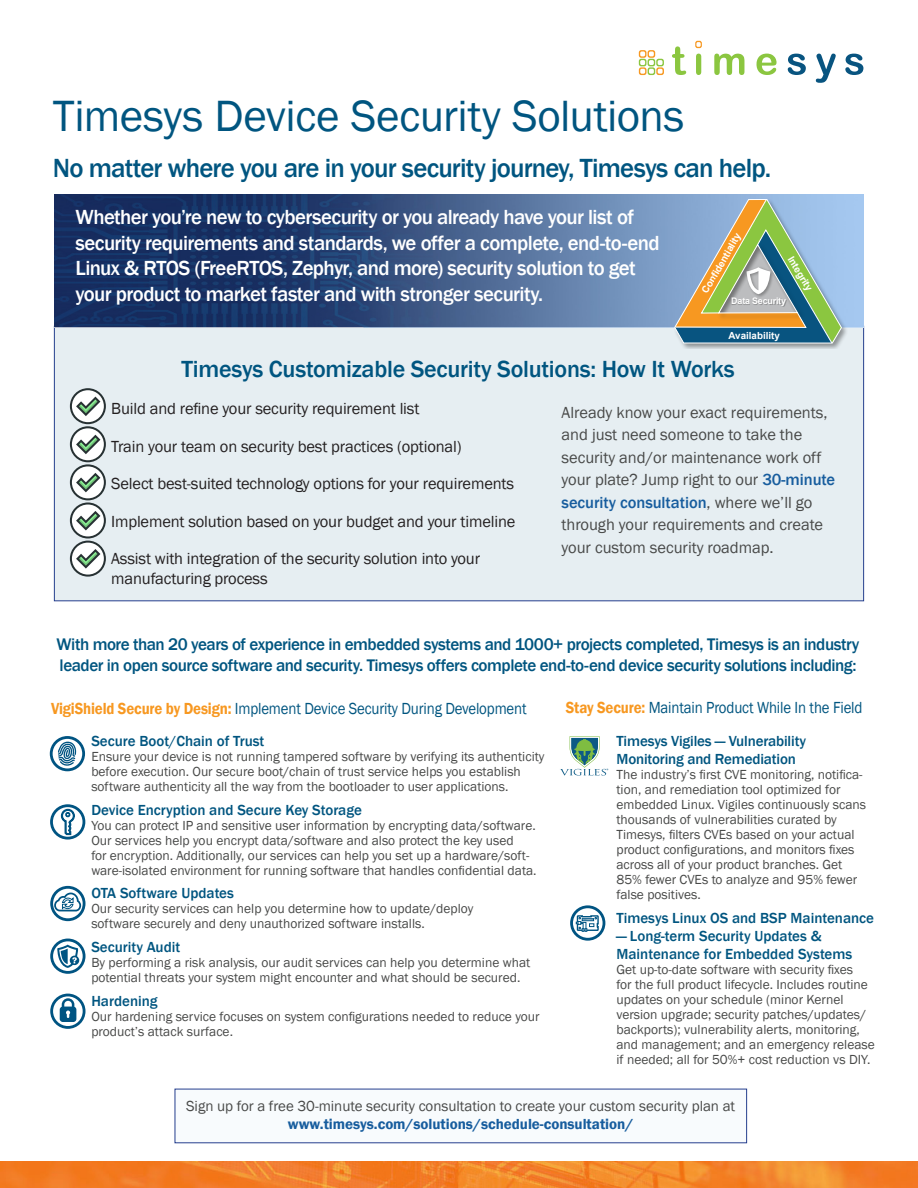
<style>
.page{position:relative;width:918px;height:1188px;background:#fff}
.page>*{position:absolute;margin:0;border:0;box-sizing:border-box;transform-origin:0 0}
.t1{font:45px "Franklin Gothic";letter-spacing:-.01em;color:#005580}
.t2{font:500 27px "Franklin Gothic";letter-spacing:-.03em;color:#005580}
.t3{font:500 24px "Franklin Gothic";letter-spacing:-.01em;color:#005580}
.t4{font:500 21px/25.5px "Franklin Gothic";letter-spacing:-.03em;color:#fff}
.t5{font:500 17.25px/21px "Franklin Gothic";letter-spacing:-.025em;color:#005580}
.t6{font:16.5px/19.5px "Franklin Gothic";letter-spacing:-.01em;color:#231f20}
.Subullet_list{font:16.5px/22.5px "Franklin Gothic";letter-spacing:-.005em;color:#484948}
.t7{font:16.5px "Franklin Gothic";letter-spacing:-.01em;color:#005580;scale:.9 1}
.t8{font:500 15px/18px "Franklin Gothic";color:#005580}
.t9{font:15px/18px "Franklin Gothic";letter-spacing:-.005em;color:#484948;text-align:center}
.t10{font:13.5px/15px "Franklin Gothic";color:#484948}
.t11{font:700 9.75px "Arial";color:#fff}
.t12{font:700 9px "Arial";letter-spacing:-.025em;color:#fff}
.t13{font:4.95px "Myriad Pro";color:#0c5a85}
.s1{font-weight:500;color:#175d9e}
.s2{font-weight:600;color:#f79821}
.s3{font-weight:600;color:#175d9e}
</style>
<div class="page">
<div style="left:54px;top:326px;width:810px;height:275px;background:#e6eef2;border:1px solid #253f8e"></div>
<img style="left:54px;top:194px;width:810px;height:134px">
<svg style="left:672px;top:46px;width:14px;height:29px"></svg>
<svg style="left:696px;top:54px;width:5px;height:21px"></svg>
<svg style="left:714px;top:54px;width:30px;height:21px"></svg>
<svg style="left:757px;top:54px;width:20px;height:21px"></svg>
<svg style="left:788px;top:54px;width:18px;height:21px"></svg>
<svg style="left:816px;top:54px;width:20px;height:29px"></svg>
<svg style="left:845px;top:54px;width:18px;height:21px"></svg>
<svg style="left:695px;top:41px;width:7px;height:7px"></svg>
<svg style="left:639px;top:50px;width:25px;height:25px"></svg>
<img style="left:0;top:1161px;width:918px;height:27px">
<svg style="left:570px;top:905px;width:35px;height:36px"></svg>
<svg style="left:50px;top:736px;width:35px;height:35px"></svg>
<svg style="left:50px;top:886px;width:36px;height:35px"></svg>
<svg style="left:50px;top:939px;width:36px;height:35px"></svg>
<svg style="left:50px;top:994px;width:36px;height:35px"></svg>
<svg style="left:50px;top:804px;width:35px;height:36px"></svg>
<svg style="left:560px;top:736px;width:46px;height:40px"></svg>
<div style="left:175px;top:1089px;width:572px;height:54px;background:#f8fbfd"></div>
<svg style="left:70px;top:388px;width:36px;height:189px"></svg>
<img style="left:671px;top:198px;width:177px;height:151px">
<svg style="left:674px;top:198px;width:168px;height:146px"></svg>
<img style="left:731px;top:296px;width:56px;height:13px">
<p class="t1" style="left:53px;top:88px;width:633px">Timesys Device Security Solutions</p>
<p class="t2" style="left:53px;top:152px;width:720px">No matter where you are in your security journey, Timesys can help.</p>
<p class="t4" style="left:76px;top:205px;width:586px">Whether you’re new to cybersecurity or you already have your list of security requirements and standards, we offer a complete, end-to-end Linux &amp; RTOS (FreeRTOS, Zephyr, and more) security solution to get your product to market faster and with stronger security.</p>
<p class="t11" style="left:698px;top:289px;width:70px;rotate:-60deg">Confidentiality</p>
<p class="t11" style="left:796px;top:253px;width:40px;rotate:59deg">Integrity</p>
<p class="t12" style="left:731px;top:295px;width:56px">Data Security</p>
<p class="t11" style="left:729px;top:328px;width:53px">Availability</p>
<p class="t3" style="left:182px;top:354px;width:555px">Timesys Customizable Security Solutions: How It Works</p>
<p class="t6" style="left:111px;top:399px;width:310px">Build and refine your security requirement list</p>
<p class="t6" style="left:111px;top:437px;width:352px">Train your team on security best practices (optional)</p>
<p class="t6" style="left:111px;top:474px;width:404px">Select best-suited technology options for your requirements</p>
<p class="t6" style="left:111px;top:512px;width:406px">Implement solution based on your budget and your timeline</p>
<p class="t6" style="left:111px;top:549px;width:370px">Assist with integration of the security solution into your manufacturing process</p>
<p class="Subullet_list" style="left:562px;top:401px;width:275px">Already know your exact requirements, and just need someone to take the security and/or maintenance work off your plate? Jump right to our <span class="s1">30-minute security consultation</span>, where we’ll go through your requirements and create your custom security roadmap.</p>
<p class="t5" style="left:57px;top:634px;width:804px">With more than 20 years of experience in embedded systems and 1000+ projects completed, Timesys is an industry leader in open source software and security. Timesys offers complete end-to-end device security solutions including:</p>
<p class="t7" style="left:51px;top:698px;width:530px"><span class="s2">VigiShield Secure by Design:</span> Implement Device Security During Development</p>
<p class="t7" style="left:566px;top:698px;width:331px"><span class="s2">Stay Secure:</span> Maintain Product While In the Field</p>
<p class="t8" style="left:91px;top:733px;width:175px">Secure Boot/Chain of Trust</p>
<p class="t10" style="left:91px;top:750px;width:455px">Ensure your device is not running tampered software by verifying its authenticity before execution. Our secure boot/chain of trust service helps you establish software authenticity all the way from the bootloader to user applications.</p>
<p class="t8" style="left:91px;top:802px;width:272px">Device Encryption and Secure Key Storage</p>
<p class="t10" style="left:91px;top:819px;width:447px">You can protect IP and sensitive user information by encrypting data/software.<br>Our services help you encrypt data/software and also protect the key used<br>for encryption. Additionally, our services can help you set up a hardware/soft&shy;ware-isolated environment for running software that handles confidential data.</p>
<p class="t8" style="left:91px;top:884px;width:144px">OTA Software Updates</p>
<p class="t10" style="left:91px;top:901px;width:383px">Our security services can help you determine how to update/deploy software securely and deny unauthorized software installs.</p>
<p class="t8" style="left:91px;top:938px;width:90px">Security Audit</p>
<p class="t10" style="left:91px;top:955px;width:440px">By performing a risk analysis, our audit services can help you determine what potential threats your system might encounter and what should be secured.</p>
<p class="t8" style="left:91px;top:992px;width:68px">Hardening</p>
<p class="t10" style="left:91px;top:1009px;width:450px">Our hardening service focuses on system configurations needed to reduce your product’s attack surface.</p>
<p class="t8" style="left:616px;top:733px;width:191px">Timesys Vigiles — Vulnerability<br>Monitoring and Remediation</p>
<p class="t10" style="left:616px;top:768px;width:251px">The industry’s first CVE monitoring, notifica&shy;tion, and remediation tool optimized for embedded Linux. Vigiles continuously scans thousands of vulnerabilities curated by Timesys, filters CVEs based on your actual product configurations, and monitors fixes across all of your product branches. Get 85% fewer CVEs to analyze and 95% fewer false positives.</p>
<p class="t8" style="left:616px;top:910px;width:259px">Timesys Linux OS and BSP Maintenance</p>
<p class="t8" style="left:616px;top:928px;width:237px">— Long-term Security Updates &amp;<br>Maintenance for Embedded Systems</p>
<p class="t10" style="left:616px;top:963px;width:260px">Get up-to-date software with security fixes<br>for the full product lifecycle. Includes routine updates on your schedule (minor Kernel version upgrade; security patches/updates/ backports); vulnerability alerts, monitoring, and management; and an emergency release if needed; all for 50%+ cost reduction vs DIY.</p>
<p class="t13" style="left:607px;top:768px;width:4px">®</p>
<p class="t9" style="left:186px;top:1097px;width:551px">Sign up for a free 30-minute security consultation to create your custom security plan at <span class="s3">www.timesys.com/solutions/schedule-consultation/</span></p>
</div>
